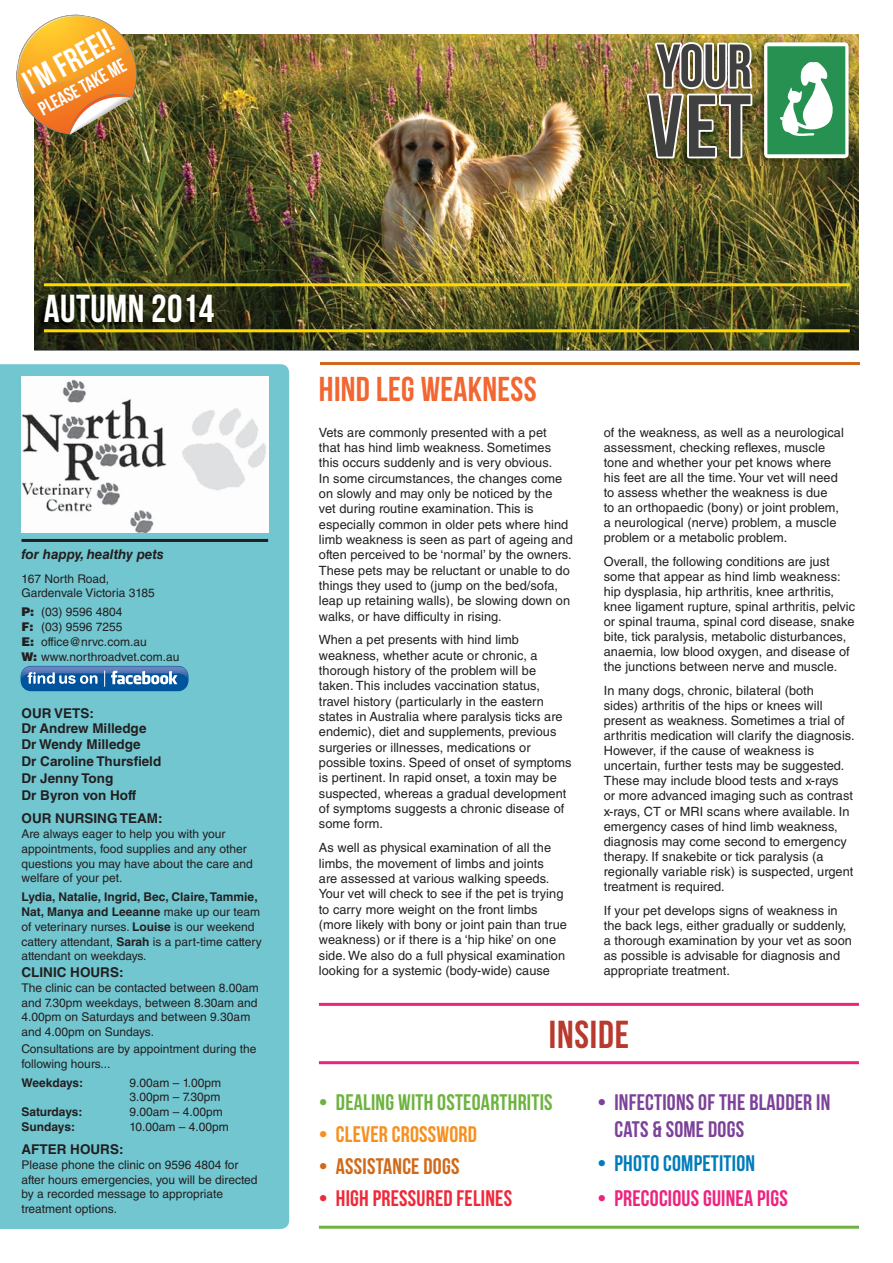
<style>
.page{position:relative;width:893px;height:1263px;background:#fff}
.page>*{position:absolute;margin:0;border:0;box-sizing:border-box;transform-origin:0 0}
.t1{font:39px "Bebas Neue";letter-spacing:.01em;color:#fff}
.t2{font:39px "Bebas Neue";letter-spacing:.02em;color:#b8392d}
.t3{font:34.5px "Bebas Neue";letter-spacing:.01em;color:#f26631}
.t4{font:33.3px "Bebas Neue";color:#fff}
.t5{font:22.5px/26.2px "Bebas Neue";letter-spacing:.01em;color:#7c4199}
.t6{font:22.5px "Bebas Neue";letter-spacing:.01em;color:#6db33f}
.t7{font:22.5px "Bebas Neue";letter-spacing:.01em;color:#ee2939}
.t8{font:22.5px "Bebas Neue";letter-spacing:.01em;color:#ed247e}
.t9{font:22.5px "Bebas Neue";letter-spacing:.01em;color:#007cba}
.t10{font:22.5px "Bebas Neue";letter-spacing:.01em;color:#f78f1e}
.t11{font:22.5px "Bebas Neue";letter-spacing:.01em;color:#d0691a}
.t12{font:19.5px "Bebas Neue";color:#fff}
.t13{font:700 13.5px/16.8px "Helvetica LT Std";color:#231f20}
.t14{font:italic 700 13.5px "Helvetica LT Std";color:#231f20}
.t15{font:12.75px/15.3px "Helvetica LT Std";letter-spacing:.005em;color:#231f20}
.t16{font:12px/14.7px "Helvetica LT Std";color:#231f20}
.t17{font:700 12px "Helvetica LT Std";color:#231f20}
.s1{font-weight:900}
.s2{font-weight:700}
</style>
<div class="page">
<img style="left:34px;top:34px;width:825px;height:316px">
<img style="left:16px;top:14px;width:126px;height:121px">
<img style="left:38px;top:292px;width:178px;height:37px">
<div style="left:0;top:364px;width:289px;height:865px;background:#71c6d0"></div>
<hr style="left:44px;top:283px;width:806px;height:3px;background:#ffd900">
<hr style="left:44px;top:329px;width:806px;height:3px;background:#ffd900">
<img style="left:757px;top:40px;width:94px;height:125px">
<svg style="left:764px;top:42px;width:85px;height:116px"></svg>
<svg style="left:767px;top:46px;width:78px;height:108px"></svg>
<img style="left:640px;top:40px;width:114px;height:125px">
<img style="left:644px;top:40px;width:112px;height:120px">
<hr style="left:22px;top:539px;width:246px;height:3px;background:#231f20">
<img style="left:22px;top:376px;width:246px;height:156px">
<div style="left:21px;top:666px;width:167px;height:25px;background:#00549e;border-radius:10px"></div>
<svg style="left:21px;top:666px;width:167px;height:18px"></svg>
<hr style="left:320px;top:362px;width:540px;height:3px;background:#d0691a">
<hr style="left:319px;top:1226px;width:540px;height:3px;background:#6db33f">
<hr style="left:319px;top:1003px;width:540px;height:3px;background:#ed247e">
<hr style="left:319px;top:1061px;width:540px;height:3px;background:#ed247e">
<h3 class="t4" style="left:16px;top:68px;width:99px;rotate:-29deg">I’M FREE!!</h3>
<h3 class="t12" style="left:35px;top:100px;width:98px;rotate:-29deg">PLEASE TAKE ME</h3>
<h1 class="t1" style="left:44px;top:286px;width:172px">AUTUMN 2014</h1>
<p class="t14" style="left:22px;top:547px;width:144px">for happy, healthy pets</p>
<p class="t16" style="left:22px;top:572px;width:135px">167 North Road,<br>Gardenvale Victoria 3185</p>
<p class="t16" style="left:22px;top:606px;width:160px"><span class="s1">P:</span> (03) 9596 4804<br><span class="s1">F:</span> (03) 9596 7255<br><span class="s1">E:</span> office@nrvc.com.au<br><span class="s1">W:</span> www.northroadvet.com.au</p>
<p class="t13" style="left:22px;top:707px;width:127px;line-height:14.7px">OUR VETS:<br>Dr Andrew Milledge</p>
<p class="t13" style="left:22px;top:738px;width:141px">Dr Wendy Milledge<br>Dr Caroline Thursfield<br>Dr Jenny Tong<br>Dr Byron von Hoff</p>
<p class="t13" style="left:22px;top:812px;width:143px">OUR NURSING TEAM:</p>
<p class="t16" style="left:22px;top:828px;width:233px">Are always eager to help you with your appointments, food supplies and any other questions you may have about the care and welfare of your pet.</p>
<p class="t16" style="left:22px;top:891px;width:242px"><span class="s2">Lydia, Natalie, Ingrid, Bec, Claire, Tammie, Nat, Manya and Leeanne</span> make up our team of veterinary nurses. <span class="s2">Louise</span> is our weekend cattery attendant, <span class="s2">Sarah</span> is a part-time cattery attendant on weekdays.</p>
<p class="t13" style="left:22px;top:965px;width:103px">CLINIC HOURS:</p>
<p class="t16" style="left:22px;top:982px;width:239px">The clinic can be contacted between 8.00am and 7.30pm weekdays, between 8.30am and 4.00pm on Saturdays and between 9.30am and 4.00pm on Sundays.</p>
<p class="t16" style="left:22px;top:1043px;width:236px">Consultations are by appointment during the following hours...</p>
<p class="t17" style="left:22px;top:1078px;width:63px">Weekdays:</p>
<p class="t16" style="left:130px;top:1076px;width:93px">9.00am – 1.00pm<br>3.00pm – 7.30pm</p>
<p class="t17" style="left:22px;top:1107px;width:62px">Saturdays:</p>
<p class="t16" style="left:130px;top:1106px;width:95px">9.00am – 4.00pm</p>
<p class="t17" style="left:22px;top:1122px;width:55px">Sundays:</p>
<p class="t16" style="left:130px;top:1121px;width:101px">10.00am – 4.00pm</p>
<p class="t13" style="left:22px;top:1142px;width:103px">AFTER HOURS:</p>
<p class="t16" style="left:22px;top:1159px;width:237px">Please phone the clinic on 9596 4804 for after hours emergencies, you will be directed by a recorded message to appropriate treatment options.</p>
<h2 class="t3" style="left:319px;top:369px;width:219px">HIND LEG WEAKNESS</h2>
<p class="t15" style="left:319px;top:426px;width:255px">Vets are commonly presented with a pet<br>that has hind limb weakness. Sometimes this occurs suddenly and is very obvious.<br>In some circumstances, the changes come on slowly and may only be noticed by the<br>vet during routine examination. This is especially common in older pets where hind limb weakness is seen as part of ageing and often perceived to be ‘normal’ by the owners.<br>These pets may be reluctant or unable to do things they used to (jump on the bed/sofa, leap up retaining walls), be slowing down on walks, or have difficulty in rising.</p>
<p class="t15" style="left:319px;top:634px;width:254px">When a pet presents with hind limb weakness, whether acute or chronic, a thorough history of the problem will be taken. This includes vaccination status, travel history (particularly in the eastern states in Australia where paralysis ticks are endemic), diet and supplements, previous surgeries or illnesses, medications or possible toxins. Speed of onset of symptoms is pertinent. In rapid onset, a toxin may be suspected, whereas a gradual development of symptoms suggests a chronic disease of some form.</p>
<p class="t15" style="left:319px;top:842px;width:250px">As well as physical examination of all the limbs, the movement of limbs and joints<br>are assessed at various walking speeds.<br>Your vet will check to see if the pet is trying to carry more weight on the front limbs (more likely with bony or joint pain than true weakness) or if there is a ‘hip hike’ on one side. We also do a full physical examination looking for a systemic (body-wide) cause</p>
<p class="t15" style="left:604px;top:426px;width:242px">of the weakness, as well as a neurological assessment, checking reflexes, muscle tone and whether your pet knows where his feet are all the time. Your vet will need to assess whether the weakness is due<br>to an orthopaedic (bony) or joint problem, a neurological (nerve) problem, a muscle problem or a metabolic problem.</p>
<p class="t15" style="left:604px;top:555px;width:253px">Overall, the following conditions are just some that appear as hind limb weakness: hip dysplasia, hip arthritis, knee arthritis, knee ligament rupture, spinal arthritis, pelvic or spinal trauma, spinal cord disease, snake bite, tick paralysis, metabolic disturbances, anaemia, low blood oxygen, and disease of the junctions between nerve and muscle.</p>
<p class="t15" style="left:604px;top:684px;width:252px">In many dogs, chronic, bilateral (both<br>sides) arthritis of the hips or knees will present as weakness. Sometimes a trial of arthritis medication will clarify the diagnosis.<br>However, if the cause of weakness is uncertain, further tests may be suggested.<br>These may include blood tests and x-rays<br>or more advanced imaging such as contrast x-rays, CT or MRI scans where available. In emergency cases of hind limb weakness, diagnosis may come second to emergency therapy. If snakebite or tick paralysis (a regionally variable risk) is suspected, urgent treatment is required.</p>
<p class="t15" style="left:604px;top:904px;width:250px">If your pet develops signs of weakness in the back legs, either gradually or suddenly, a thorough examination by your vet as soon as possible is advisable for diagnosis and appropriate treatment.</p>
<h1 class="t2" style="left:549px;top:1012px;width:82px">INSIDE</h1>
<h3 class="t6" style="left:319px;top:1089px;width:235px">• DEALING WITH OSTEOARTHRITIS</h3>
<h3 class="t10" style="left:319px;top:1121px;width:160px">• CLEVER CROSSWORD</h3>
<h3 class="t11" style="left:319px;top:1153px;width:142px">• ASSISTANCE DOGS</h3>
<h3 class="t7" style="left:319px;top:1185px;width:195px">• HIGH PRESSURED FELINES</h3>
<h3 class="t5" style="left:614px;top:1089px;width:217px;text-indent:-17px">• INFECTIONS OF THE BLADDER IN<br>CATS &amp; SOME DOGS</h3>
<h3 class="t9" style="left:597px;top:1150px;width:159px">• PHOTO COMPETITION</h3>
<h3 class="t8" style="left:597px;top:1185px;width:192px">• PRECOCIOUS GUINEA PIGS</h3>
</div>
